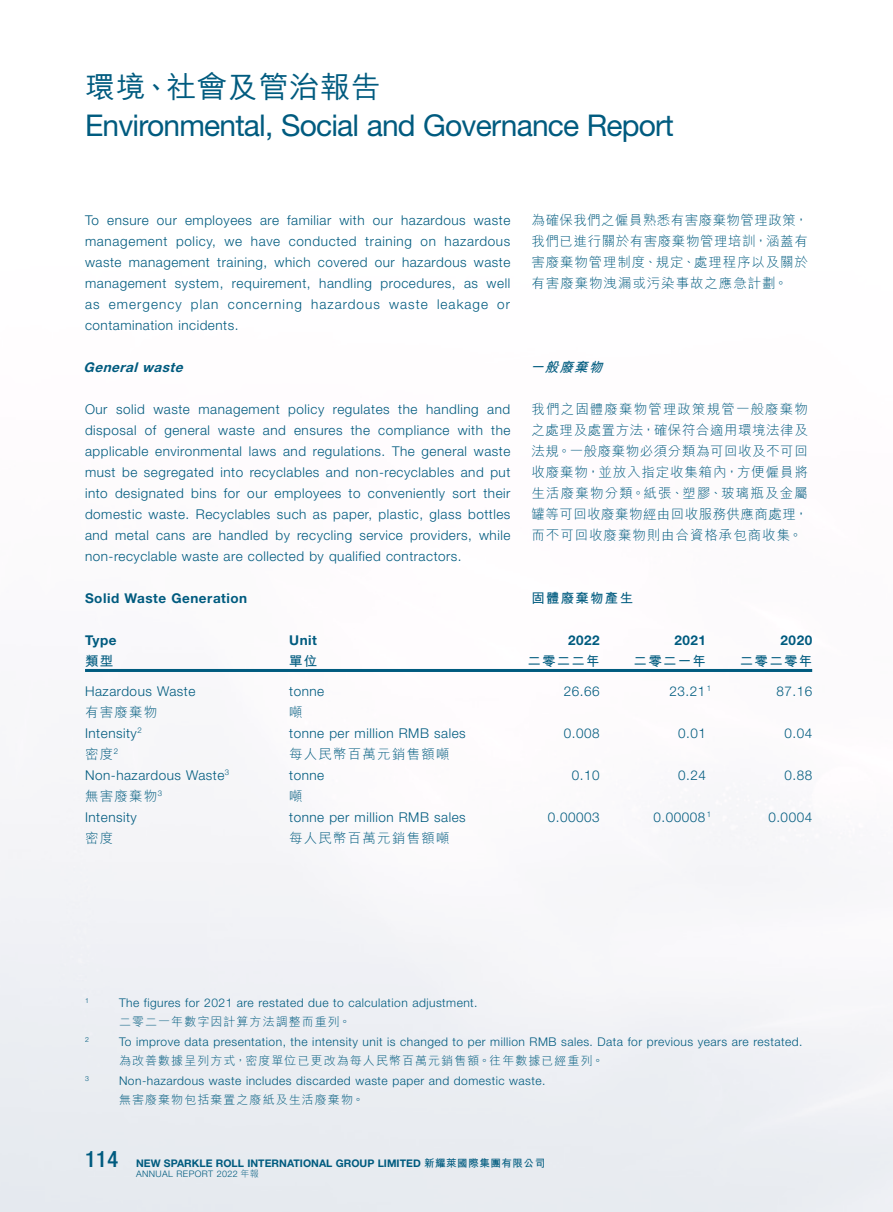
<style>
.page{position:relative;width:893px;height:1212px;background:#fff}
.page>*{position:absolute;margin:0;border:0;box-sizing:border-box;transform-origin:0 0}
.t1{font:30px "Helvetica Neue LT Std";letter-spacing:-.025em;color:#005b7f}
.t2{font:500 30px "M Hei HK";letter-spacing:.025em;color:#005b7f}
.t3{font:500 condensed 22.5px "Helvetica Neue LT Std";color:#005b7f}
.Body_Text{font:300 13.5px/21px "Helvetica Neue LT Std";letter-spacing:.04em;color:#005b7f;text-align:justify}
.C_Body_Text{font:300 13.5px/21px "M Hei HK";letter-spacing:.06em;color:#005b7f;text-align:justify}
.Body_Text-2{font:300 13.5px "M Hei HK";letter-spacing:.09em;color:#005b7f}
.Heading_2{font:700 13.5px "Helvetica Neue LT Std";letter-spacing:.04em;color:#005b7f}
.Body_Text-3{font:700 13.5px "Helvetica Neue LT Std";letter-spacing:.04em;color:#005b7f}
.Body_Text-4{font:700 13.5px "M Hei HK";letter-spacing:.09em;color:#005b7f}
.Heading_3{font:italic 700 13.5px "Helvetica Neue LT Std";color:#005b7f}
.C_Heading_2{font:700 13.5px "M Hei HK";letter-spacing:.09em;color:#005b7f}
.C_Heading_3{font:italic 700 13.5px "M Hei HK";color:#005b7f}
.Notes{font:300 12px "Helvetica Neue LT Std";letter-spacing:.04em;color:#005b7f}
.Notes-2{font:300 12px "M Hei HK";letter-spacing:.09em;color:#005b7f}
.t4{font:700 10.5px "Helvetica Neue LT Std";letter-spacing:.005em;color:#005b7f}
.t5{font:300 9px "Helvetica Neue LT Std";letter-spacing:.045em;color:#005b7f}
.Notes-3{font:300 7.05px "Helvetica Neue LT Std";color:#005b7f}
.s1{font-family:"M Hei HK"}
</style>
<div class="page">
<hr style="left:85px;top:669px;width:727px;height:3px;background:#005b7f">
<h1 class="t2" style="left:85px;top:66px;width:297px">環境、社會及管治報告</h1>
<h1 class="t1" style="left:85px;top:107px;width:590px">Environmental, Social and Governance Report</h1>
<p class="C_Body_Text" style="left:531px;top:209px;width:278px">為確保我們之僱員熟悉有害廢棄物管理政策，我們已進行關於有害廢棄物管理培訓，涵蓋有害廢棄物管理制度、規定、處理程序以及關於有害廢棄物洩漏或污染事故之應急計劃。</p>
<p class="Body_Text" style="left:85px;top:209px;width:427px">To ensure our employees are familiar with our hazardous waste management policy, we have conducted training on hazardous waste management training, which covered our hazardous waste management system, requirement, handling procedures, as well as emergency plan concerning hazardous waste leakage or contamination incidents.</p>
<p class="Heading_3" style="left:84px;top:358px;width:105px">General waste</p>
<p class="Body_Text" style="left:85px;top:398px;width:427px">Our solid waste management policy regulates the handling and disposal of general waste and ensures the compliance with the applicable environmental laws and regulations. The general waste must be segregated into recyclables and non-recyclables and put into designated bins for our employees to conveniently sort their domestic waste. Recyclables such as paper, plastic, glass bottles and metal cans are handled by recycling service providers, while non-recyclable waste are collected by qualified contractors.</p>
<p class="Heading_2" style="left:85px;top:589px;width:164px">Solid Waste Generation</p>
<p class="Body_Text-3" style="left:85px;top:631px;width:33px">Type</p>
<p class="Body_Text-3" style="left:289px;top:631px;width:29px">Unit</p>
<p class="Body_Text-3" style="left:568px;top:631px;width:33px">2022</p>
<p class="Body_Text-3" style="left:674px;top:631px;width:33px">2021</p>
<p class="Body_Text-3" style="left:781px;top:631px;width:33px">2020</p>
<p class="Body_Text-4" style="left:85px;top:651px;width:30px">類型</p>
<p class="Body_Text-4" style="left:289px;top:651px;width:30px">單位</p>
<p class="Body_Text-4" style="left:527px;top:651px;width:74px">二零二二年</p>
<p class="Body_Text-4" style="left:634px;top:651px;width:74px">二零二一年</p>
<p class="Body_Text-4" style="left:740px;top:651px;width:74px">二零二零年</p>
<p class="Body_Text" style="left:85px;top:680px;width:112px">Hazardous Waste</p>
<p class="Body_Text" style="left:289px;top:680px;width:37px">tonne</p>
<p class="Body_Text" style="left:564px;top:680px;width:37px">26.66</p>
<p class="Body_Text" style="left:669px;top:680px;width:43px">23.21 <sup>1</sup></p>
<p class="Body_Text" style="left:776px;top:680px;width:37px">87.16</p>
<p class="Body_Text-2" style="left:85px;top:705px;width:74px">有害廢棄物</p>
<p class="Body_Text-2" style="left:289px;top:705px;width:15px">噸</p>
<p class="Body_Text" style="left:85px;top:722px;width:58px">Intensity<sup>2</sup></p>
<p class="Body_Text" style="left:289px;top:722px;width:178px">tonne per million RMB sales</p>
<p class="Body_Text" style="left:564px;top:722px;width:37px">0.008</p>
<p class="Body_Text" style="left:678px;top:722px;width:29px">0.01</p>
<p class="Body_Text" style="left:784px;top:722px;width:29px">0.04</p>
<p class="Body_Text-2" style="left:85px;top:747px;width:35px">密度<sup>2</sup></p>
<p class="Body_Text-2" style="left:289px;top:747px;width:162px">每人民幣百萬元銷售額噸</p>
<p class="Body_Text" style="left:85px;top:764px;width:146px">Non-hazardous Waste<sup>3</sup></p>
<p class="Body_Text" style="left:289px;top:764px;width:37px">tonne</p>
<p class="Body_Text" style="left:572px;top:764px;width:29px">0.10</p>
<p class="Body_Text" style="left:678px;top:764px;width:29px">0.24</p>
<p class="Body_Text" style="left:784px;top:764px;width:29px">0.88</p>
<p class="Body_Text-2" style="left:85px;top:789px;width:79px">無害廢棄物<sup>3</sup></p>
<p class="Body_Text-2" style="left:289px;top:789px;width:15px">噸</p>
<p class="Body_Text" style="left:85px;top:806px;width:53px">Intensity</p>
<p class="Body_Text" style="left:289px;top:806px;width:178px">tonne per million RMB sales</p>
<p class="Body_Text" style="left:548px;top:806px;width:53px">0.00003</p>
<p class="Body_Text" style="left:653px;top:806px;width:59px">0.00008 <sup>1</sup></p>
<p class="Body_Text" style="left:768px;top:806px;width:45px">0.0004</p>
<p class="Body_Text-2" style="left:85px;top:831px;width:30px">密度</p>
<p class="Body_Text-2" style="left:289px;top:831px;width:162px">每人民幣百萬元銷售額噸</p>
<p class="C_Heading_3" style="left:530px;top:357px;width:78px">一般廢棄物</p>
<p class="C_Body_Text" style="left:531px;top:398px;width:278px">我們之固體廢棄物管理政策規管一般廢棄物之處理及處置方法，確保符合適用環境法律及法規。一般廢棄物必須分類為可回收及不可回收廢棄物，並放入指定收集箱內，方便僱員將生活廢棄物分類。紙張、塑膠、玻璃瓶及金屬罐等可回收廢棄物經由回收服務供應商處理，而不可回收廢棄物則由合資格承包商收集。</p>
<p class="C_Heading_2" style="left:531px;top:588px;width:103px">固體廢棄物產生</p>
<p class="Notes-3" style="left:85px;top:996px;width:5px">1</p>
<p class="Notes" style="left:119px;top:995px;width:360px">The figures for 2021 are restated due to calculation adjustment.</p>
<p class="Notes-2" style="left:119px;top:1015px;width:233px">二零二一年數字因計算方法調整而重列。</p>
<p class="Notes-3" style="left:85px;top:1035px;width:5px">2</p>
<p class="Notes" style="left:119px;top:1034px;width:685px">To improve data presentation, the intensity unit is changed to per million RMB sales. Data for previous years are restated.</p>
<p class="Notes-2" style="left:119px;top:1054px;width:486px">為改善數據呈列方式，密度單位已更改為每人民幣百萬元銷售額。往年數據已經重列。</p>
<p class="Notes-3" style="left:85px;top:1074px;width:5px">3</p>
<p class="Notes" style="left:119px;top:1073px;width:428px">Non-hazardous waste includes discarded waste paper and domestic waste.</p>
<p class="Notes-2" style="left:119px;top:1093px;width:246px">無害廢棄物包括棄置之廢紙及生活廢棄物。</p>
<h2 class="t3" style="left:85px;top:1145px;width:35px">114</h2>
<p class="t4" style="left:136px;top:1156px;width:411px">NEW SPARKLE ROLL INTERNATIONAL GROUP LIMITED <span class="s1">新耀萊國際集團有限公司</span></p>
<p class="t5" style="left:136px;top:1168px;width:124px">ANNUAL REPORT 2022 <span class="s1">年報</span></p>
</div>
